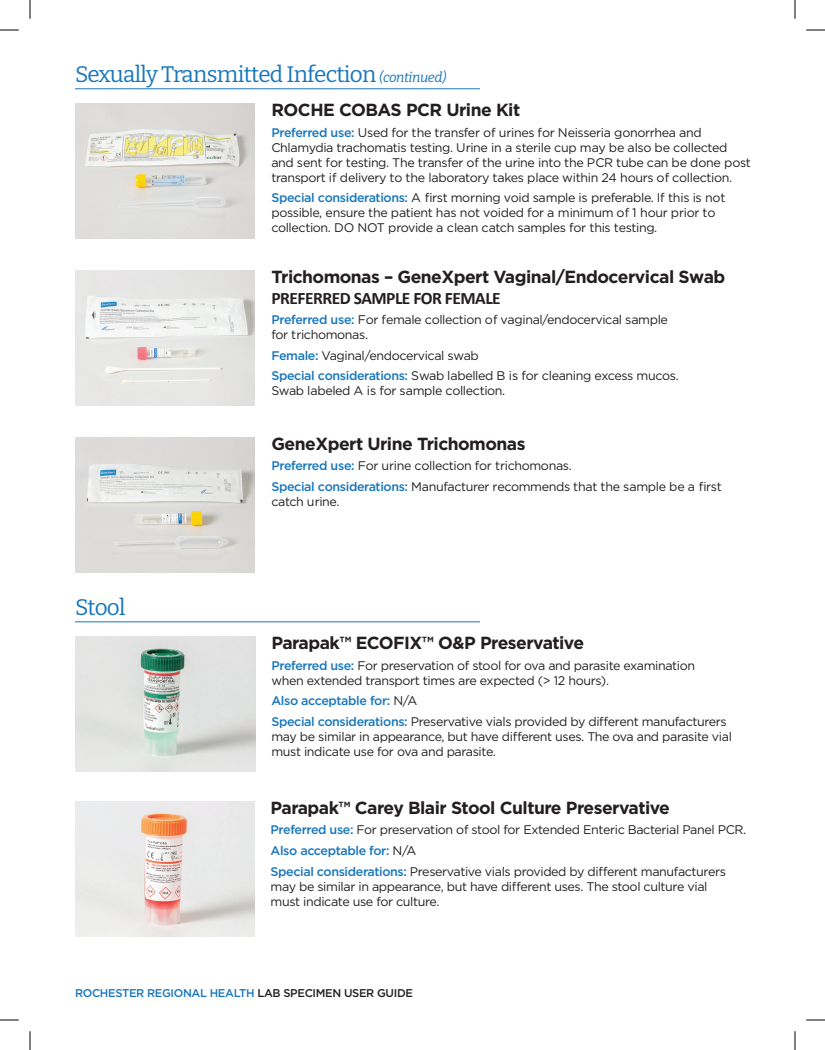
<style>
.page{position:relative;width:825px;height:1050px;background:#fff}
.page>*{position:absolute;margin:0;border:0;box-sizing:border-box;transform-origin:0 0}
.t1{font:22.5px "Bitter";letter-spacing:-.03em;color:#1776bd}
.t2{font:700 17.5px "Gotham";letter-spacing:-.03em;color:#231f20}
.t3{font:700 17.5px "Calibri";letter-spacing:-.03em;color:#231f20}
.t4{font:12.5px/20.6px "Gotham";letter-spacing:-.03em;color:#231f20}
.t5{font:500 11.25px "Gotham";letter-spacing:-.03em;color:#1776bd}
.s1{font-style:italic;font-size:13.75px}
.s2{font-weight:500;color:#1776bd}
.s3{color:#231f20}
</style>
<div class="page">
<img style="left:75px;top:103px;width:180px;height:135px">
<hr style="left:75px;top:622px;width:405px;height:1px;background:#1776bd">
<img style="left:75px;top:636px;width:180px;height:135px">
<img style="left:75px;top:270px;width:180px;height:135px">
<img style="left:75px;top:438px;width:180px;height:135px">
<img style="left:75px;top:801px;width:180px;height:135px">
<hr style="left:75px;top:88px;width:405px;height:1px;background:#1776bd">
<svg style="left:0;top:29px;width:19px;height:2px"></svg>
<svg style="left:806px;top:29px;width:19px;height:2px"></svg>
<svg style="left:0;top:1019px;width:19px;height:2px"></svg>
<svg style="left:806px;top:1019px;width:19px;height:2px"></svg>
<svg style="left:29px;top:0;width:2px;height:19px"></svg>
<svg style="left:29px;top:1031px;width:2px;height:19px"></svg>
<svg style="left:794px;top:0;width:2px;height:19px"></svg>
<svg style="left:794px;top:1031px;width:2px;height:19px"></svg>
<h1 class="t1" style="left:75px;top:60px;width:373px">Sexually Transmitted Infection <span class="s1">(continued)</span></h1>
<h1 class="t1" style="left:75px;top:593px;width:52px">Stool</h1>
<h2 class="t2" style="left:271px;top:100px;width:250px">ROCHE COBAS PCR Urine Kit</h2>
<p class="t4" style="left:271px;top:125px;width:481px;line-height:14.9px"><span class="s2">Preferred use:</span> Used for the transfer of urines for Neisseria gonorrhea and Chlamydia trachomatis testing. Urine in a sterile cup may be also be collected and sent for testing. The transfer of the urine into the PCR tube can be done post transport if delivery to the laboratory takes place within 24 hours of collection.</p>
<p class="t4" style="left:271px;top:190px;width:456px;line-height:14.9px"><span class="s2">Special considerations:</span> A first morning void sample is preferable. If this is not possible, ensure the patient has not voided for a minimum of 1 hour prior to collection. DO NOT provide a clean catch samples for this testing.</p>
<h2 class="t2" style="left:271px;top:266px;width:455px">Trichomonas – GeneXpert Vaginal/Endocervical Swab</h2>
<h2 class="t3" style="left:271px;top:286px;width:231px">PREFERRED SAMPLE FOR FEMALE</h2>
<p class="t4" style="left:271px;top:312px;width:398px;line-height:14.8px"><span class="s2">Preferred use:</span> For female collection of vaginal/endocervical sample for trichomonas.</p>
<p class="t4" style="left:271px;top:345px;width:409px"><span class="s2">Female:</span> Vaginal/endocervical swab<br><span class="s2">Special considerations:</span> Swab labelled B is for cleaning excess mucos.</p>
<p class="t4" style="left:271px;top:380px;width:235px">Swab labeled A is for sample collection.</p>
<h2 class="t2" style="left:271px;top:433px;width:256px">GeneXpert Urine Trichomonas</h2>
<p class="t4" style="left:271px;top:455px;width:452px"><span class="s2">Preferred use:</span> For urine collection for trichomonas.<br><span class="s2">Special considerations:</span> Manufacturer recommends that the sample be a first</p>
<p class="t4" style="left:271px;top:491px;width:70px">catch urine.</p>
<h2 class="t2" style="left:271px;top:633px;width:314px">Parapak™ ECOFIX™ O&amp;P Preservative</h2>
<p class="t4" style="left:271px;top:657px;width:425px;line-height:15px"><span class="s2">Preferred use:</span> For preservation of stool for ova and parasite examination when extended transport times are expected (&gt; 12 hours).</p>
<p class="t4" style="left:271px;top:690px;width:457px"><span class="s2">Also acceptable for:</span> N/A<br><span class="s2">Special considerations:</span> Preservative vials provided by different manufacturers</p>
<p class="t4" style="left:271px;top:729px;width:462px;line-height:15px">may be similar in appearance, but have different uses. The ova and parasite vial must indicate use for ova and parasite.</p>
<h2 class="t2" style="left:271px;top:798px;width:401px">Parapak™ Carey Blair Stool Culture Preservative</h2>
<p class="t4" style="left:271px;top:819px;width:477px"><span class="s2">Preferred use:</span> For preservation of stool for Extended Enteric Bacterial Panel PCR.<br><span class="s2">Also acceptable for:</span> N/A<br><span class="s2">Special considerations:</span> Preservative vials provided by different manufacturers</p>
<p class="t4" style="left:271px;top:879px;width:438px;line-height:15px">may be similar in appearance, but have different uses. The stool culture vial must indicate use for culture.</p>
<p class="t5" style="left:75px;top:986px;width:340px">ROCHESTER REGIONAL HEALTH <span class="s3">LAB SPECIMEN USER GUIDE</span></p>
</div>
